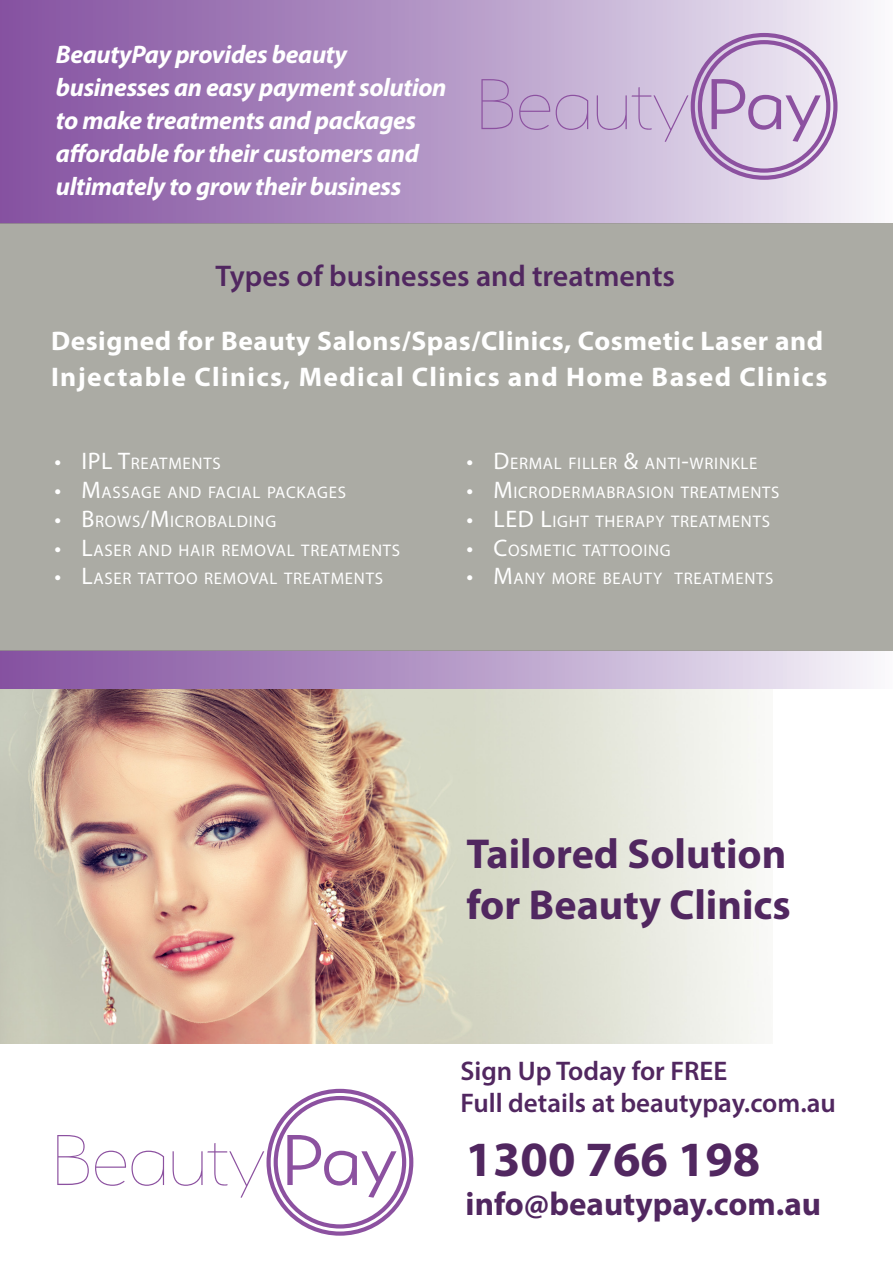
<style>
.page{position:relative;width:893px;height:1263px;background:#fff}
.page>*{position:absolute;margin:0;border:0;box-sizing:border-box;transform-origin:0 0}
.t1{font:100 80.7px "Serenity";color:#8c51a0}
.t2{font:700 49.5px "Myriad Pro";color:#512760}
.t3{font:700 42px "Myriad Pro";color:#512760}
.t4{font:700 33px "Myriad Pro";color:#512760}
.t5{font:600 30px "Myriad Pro";color:#512760}
.t6{font:700 27px/36px "Myriad Pro";letter-spacing:.045em;color:#fff}
.t7{font:600 27px "Myriad Pro";color:#512760}
.t8{font:italic 700 25.5px/33px "Myriad Pro";letter-spacing:-.015em;color:#fff}
.t9{font:16.8px "Myriad Pro";letter-spacing:.045em;color:#fff}
.s1{font-weight:300}
.s2{font-size:24px}
</style>
<div class="page">
<div style="left:0;top:0;width:893px;height:223px;background:linear-gradient(to right,#814d9e,#efecf5)"></div>
<img style="left:0;top:689px;width:760px;height:355px">
<div style="left:0;top:651px;width:893px;height:38px;background:linear-gradient(to right,#7f4b9d,#f3f1f8)"></div>
<div style="left:0;top:223px;width:893px;height:428px;background:#ababa4"></div>
<div style="left:266px;top:1089px;width:147px;height:147px;border:4px solid #8c51a0;border-radius:50%"></div>
<div style="left:274px;top:1096px;width:132px;height:132px;border:4px solid #8c51a0;border-radius:50%"></div>
<div style="left:691px;top:33px;width:146px;height:147px;border:4px solid #8c51a0;border-radius:50%"></div>
<div style="left:698px;top:40px;width:132px;height:133px;border:4px solid #8c51a0;border-radius:50%"></div>
<p class="t8" style="left:56px;top:37px;width:392px">BeautyPay provides beauty businesses an easy payment solution to make treatments and packages affordable for their customers and ultimately to grow their business</p>
<p class="t1" style="left:476px;top:55px;width:346px">Beauty <span class="s1">Pay</span></p>
<p class="t5" style="left:215px;top:257px;width:461px">Types of businesses and treatments</p>
<p class="t6" style="left:51px;top:322px;width:778px">Designed for Beauty Salons/Spas/Clinics, Cosmetic Laser and<br>Injectable Clinics, Medical Clinics and Home Based Clinics</p>
<p class="t9" style="left:54px;top:453px;width:168px"><span class="s2">• IPL T</span>REATMENTS</p>
<p class="t9" style="left:54px;top:482px;width:293px"><span class="s2">• M</span>ASSAGE AND FACIAL PACKAGES</p>
<p class="t9" style="left:54px;top:511px;width:223px"><span class="s2">• B</span>ROWS<span class="s2">/M</span> ICROBALDING</p>
<p class="t9" style="left:54px;top:539px;width:347px"><span class="s2">• L</span>ASER AND HAIR REMOVAL TREATMENTS</p>
<p class="t9" style="left:54px;top:568px;width:330px"><span class="s2">• L</span>ASER TATTOO REMOVAL TREATMENTS</p>
<p class="t9" style="left:466px;top:453px;width:293px"><span class="s2">• D</span>ERMAL FILLER <span class="s2">&amp;</span> ANTI<span class="s2">-</span>WRINKLE</p>
<p class="t9" style="left:466px;top:482px;width:315px"><span class="s2">• M</span> ICRODERMABRASION TREATMENTS</p>
<p class="t9" style="left:466px;top:511px;width:305px"><span class="s2">• LED L</span>IGHT THERAPY TREATMENTS</p>
<p class="t9" style="left:466px;top:539px;width:206px"><span class="s2">• C</span>OSMETIC TATTOOING</p>
<p class="t9" style="left:466px;top:568px;width:309px"><span class="s2">• M</span>ANY MORE BEAUTY TREATMENTS</p>
<p class="t1" style="left:52px;top:1110px;width:346px">Beauty <span class="s1">Pay</span></p>
<p class="t3" style="left:466px;top:827px;width:322px">Tailored Solution</p>
<p class="t3" style="left:466px;top:877px;width:326px">for Beauty Clinics</p>
<p class="t7" style="left:461px;top:1054px;width:268px">Sign Up Today for FREE</p>
<p class="t7" style="left:461px;top:1086px;width:377px">Full details at beautypay.com.au</p>
<p class="t2" style="left:466px;top:1126px;width:296px">1300 766 198</p>
<p class="t4" style="left:466px;top:1182px;width:357px">info@beautypay.com.au</p>
</div>
